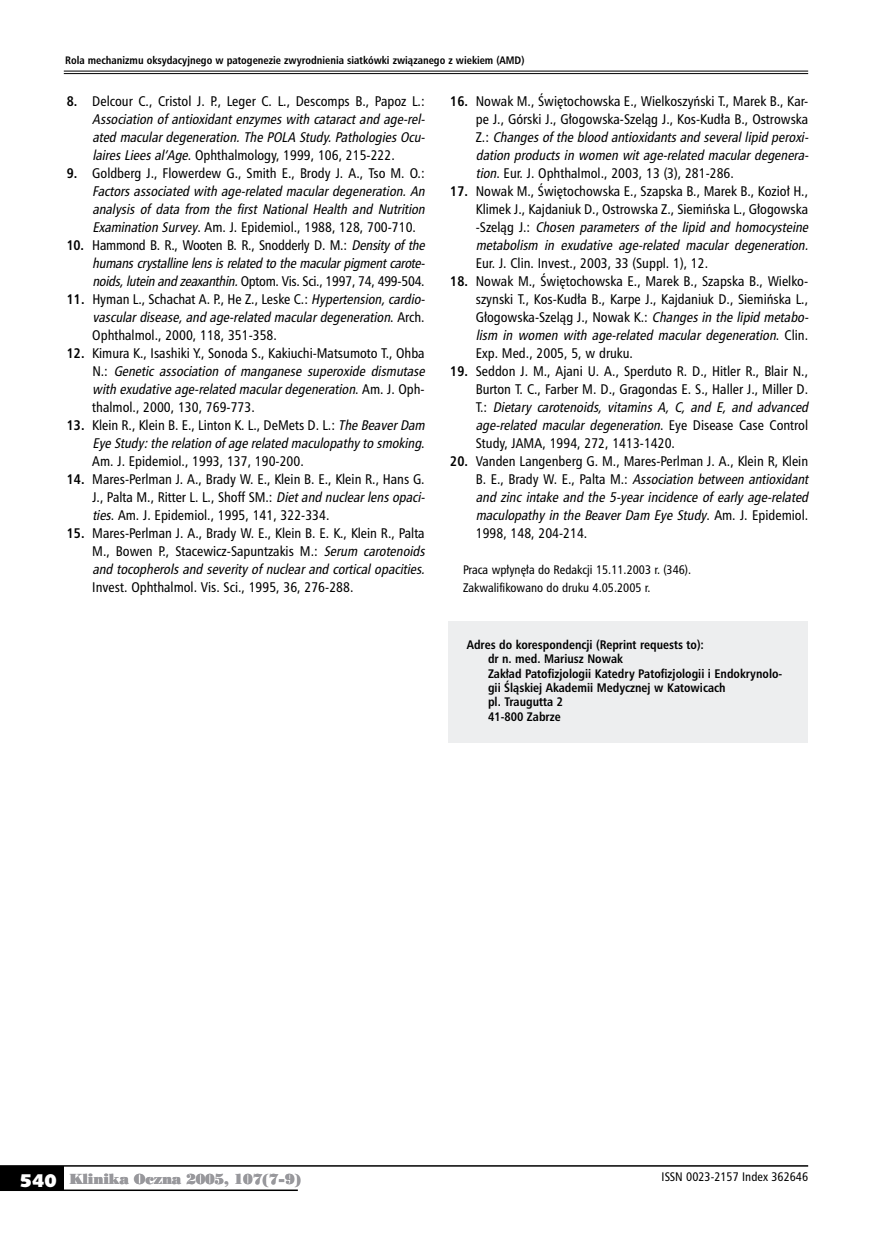
<style>
.page{position:relative;width:872px;height:1234px;background:#fff}
.page>*{position:absolute;margin:0;border:0;box-sizing:border-box;transform-origin:0 0}
.t1{font:18px "Humanst 531 U Blk PL";color:#fff}
.t2{font:13.5px/18px "Humnst 777 Cn PL";color:#000;text-align:justify}
.t3{font:italic 13.5px/18px "Humnst 777 Cn PL";color:#000}
.t4{font:13.5px "Poster Bodoni PL";letter-spacing:-.015em;color:#98989c}
.t5{font:700 12px/14.4px "Humnst 777 Cn PL";color:#000}
.t6{font:12px/18px "Humnst 777 Cn PL";color:#000}
.t7{font:700 10.5px "Humnst 777 Cn PL";color:#000}
.s1{font-weight:700;font-style:normal}
.s2{font-style:normal}
.s3{font-weight:700}
.s4{font-style:italic}
</style>
<div class="page">
<hr style="left:64px;top:71px;width:744px;height:1px;background:#000">
<hr style="left:64px;top:73px;width:744px;height:1px;background:#000">
<div style="left:0;top:1165px;width:64px;height:24px;background:#000"></div>
<hr style="left:0;top:1164px;width:808px;height:2px;background:#000">
<hr style="left:0;top:1189px;width:298px;height:1px;background:#000">
<div style="left:449px;top:621px;width:359px;height:121px;background:#edeeef"></div>
<p class="t7" style="left:65px;top:53px;width:461px">Rola mechanizmu oksydacyjnego w patogenezie zwyrodnienia siatkówki związanego z wiekiem (AMD)</p>
<p class="t3" style="left:92px;top:92px;width:334px;text-align:justify;text-indent:-26px"><span class="s1">8.</span> <span class="s2">Delcour C., Cristol J. P., Leger C. L., Descomps B., Papoz L.:<br></span>Association of antioxidant enzymes with cataract and age-rel&shy;ated maculardegeneration.The POLA Study.PathologiesOcu&shy;lairesLieesal’Age<span class="s2">. Ophthalmology, 1999, 106, 215-222.</span></p>
<p class="t3" style="left:92px;top:164px;width:337px;text-indent:-26px"><span class="s1">9.</span> <span class="s2">Goldberg J., Flowerdew G., Smith E., Brody J. A., Tso M. O.:<br></span>Factors associated with age-related macular degeneration. An analysis of data from the first National Health and Nutrition Examination Survey<span class="s2">. Am. J. Epidemiol., 1988, 128, 700-710.</span></p>
<p class="t3" style="left:92px;top:236px;width:337px;text-indent:-26px"><span class="s1">10.</span> <span class="s2">Hammond B. R., Wooten B. R., Snodderly D. M.:</span> Density of the humanscrystallinelensisrelated tothemacularpigmentcarote&shy;noids,luteinand zeaxanthin.<span class="s2">Optom. Vis. Sci., 1997, 74, 499-504.</span></p>
<p class="t2" style="left:92px;top:290px;width:334px;text-indent:-26px"><span class="s3">11.</span> Hyman L., Schachat A. P., He Z., Leske C.: <span class="s4">Hypertension,cardio&shy;vasculardisease,and age-related maculardegeneration</span>. A r c h .<br>Ophthalmol., 2000, 118, 351-358.</p>
<p class="t2" style="left:92px;top:344px;width:337px;text-align:left;text-indent:-26px"><span class="s3">12.</span> Kimura K., Isashiki Y., Sonoda S., Kakiuchi-Matsumoto T., Ohba N . : <span class="s4">Genetic association of manganese superoxide dismutase with exudative age-related maculardegeneration</span>. A m . J . O p h - thalmol., 2000, 130, 769-773.</p>
<p class="t2" style="left:92px;top:416px;width:337px;text-align:left;text-indent:-26px"><span class="s3">13.</span> Klein R., Klein B. E., Linton K. L., DeMets D. L.: <span class="s4">The BeaverDam<br>Eye Study:the relation ofage related maculopathyto smoking</span>.<br>Am. J. Epidemiol., 1993, 137, 190-200.</p>
<p class="t2" style="left:92px;top:470px;width:334px;text-indent:-26px"><span class="s3">14.</span> Mares-Perlman J. A., Brady W. E., Klein B. E., Klein R., Hans G.<br>J., Palta M., Ritter L. L., Shoff SM.: <span class="s4">Dietand nuclearlensopaci&shy;ties</span>. Am. J. Epidemiol., 1995, 141, 322-334.</p>
<p class="t2" style="left:92px;top:524px;width:337px;text-align:left;text-indent:-26px"><span class="s3">15.</span> Mares-Perlman J. A., Brady W. E., Klein B. E. K., Klein R., Palta<br>M., Bowen P., Stacewicz-Sapuntzakis M.: <span class="s4">Serum carotenoids and tocopherolsand severityofnuclearand corticalopacities.</span></p>
<p class="t2" style="left:92px;top:578px;width:263px">Invest. Ophthalmol. Vis. Sci., 1995, 36, 276-288.</p>
<p class="t2" style="left:476px;top:92px;width:334px;text-indent:-25px"><span class="s3">16.</span> Nowak M., Świętochowska E., Wielkoszyński T., Marek B., Kar&shy;pe J., Górski J., Głogowska-Szeląg J., Kos-Kudła B., Ostrowska Z . : <span class="s4">Changesofthe blood antioxidantsand severallipid peroxi&shy;dation products in women wit age-related macular degenera&shy;tion</span>. Eur. J. Ophthalmol., 2003, 13 (3), 281-286.</p>
<p class="t2" style="left:450px;top:182px;width:359px;text-align:right"><span class="s3">17.</span> Nowak M., Świętochowska E., Szapska B., Marek B., Kozioł H.,<br>Klimek J., Kajdaniuk D., Ostrowska Z., Siemińska L., Głogowska</p>
<p class="t3" style="left:476px;top:218px;width:337px"><span class="s2">- S z e l ą g J . :</span> Chosen parameters of the lipid and homocysteine metabolism in exudative age-related macular degeneration.</p>
<p class="t2" style="left:476px;top:254px;width:234px">Eur. J. Clin. Invest., 2003, 33 (Suppl. 1), 12.</p>
<p class="t2" style="left:476px;top:272px;width:334px;text-indent:-26px"><span class="s3">18.</span> Nowak M., Świętochowska E., Marek B., Szapska B., Wielko&shy;szynski T., Kos-Kudła B., Karpe J., Kajdaniuk D., Siemińska L., Głogowska-Szeląg J., Nowak K.: <span class="s4">Changesin the lipid metabo&shy;lism in women with age-related macular degeneration</span>. C l i n .<br>Exp. Med., 2005, 5, w druku.</p>
<p class="t2" style="left:476px;top:362px;width:337px;text-align:left;text-indent:-26px"><span class="s3">19.</span> Seddon J. M., Ajani U. A., Sperduto R. D., Hitler R., Blair N., Burton T. C., Farber M. D., Gragondas E. S., Haller J., Miller D.<br>T. : <span class="s4">Dietary carotenoids, vitamins A, C, and E, and advanced age-related macular degeneration</span>. E y e D i s e a s e C a s e C o n t r o l Study, JAMA, 1994, 272, 1413-1420.</p>
<p class="t3" style="left:476px;top:452px;width:337px;text-indent:-26px"><span class="s1">20.</span> <span class="s2">Vanden Langenberg G. M., Mares-Perlman J. A., Klein R, Klein B . E . , B r a d y W . E . , P a l t a M . :</span> Association between antioxidant and zinc intake and the 5-year incidence of early age-related maculopathy in the Beaver Dam Eye Study<span class="s2">. A m . J . E p i d e m i o l .<br>1998, 148, 204-214.</span></p>
<p class="t6" style="left:463px;top:560px;width:230px">Praca wpłynęła do Redakcji 15.11.2003 r. (346).<br>Zakwalifikowano do druku 4.05.2005 r.</p>
<p class="t5" style="left:488px;top:636px;width:296px;text-indent:-21px">Adres do korespondencji (Reprint requests to):<br>dr n. med. Mariusz Nowak<br>Zakład Patofizjologii Katedry Patofizjologii i Endokrynolo&shy;gii Śląskiej Akademii Medycznej w Katowicach<br>pl. Traugutta 2<br>41-800 Zabrze</p>
<h1 class="t1" style="left:20px;top:1168px;width:38px">540</h1>
<p class="t4" style="left:70px;top:1169px;width:233px">Klinika Oczna 2005, 107(7-9)</p>
<p class="t6" style="left:661px;top:1166px;width:148px">ISSN 0023-2157 Index 362646</p>
</div>
